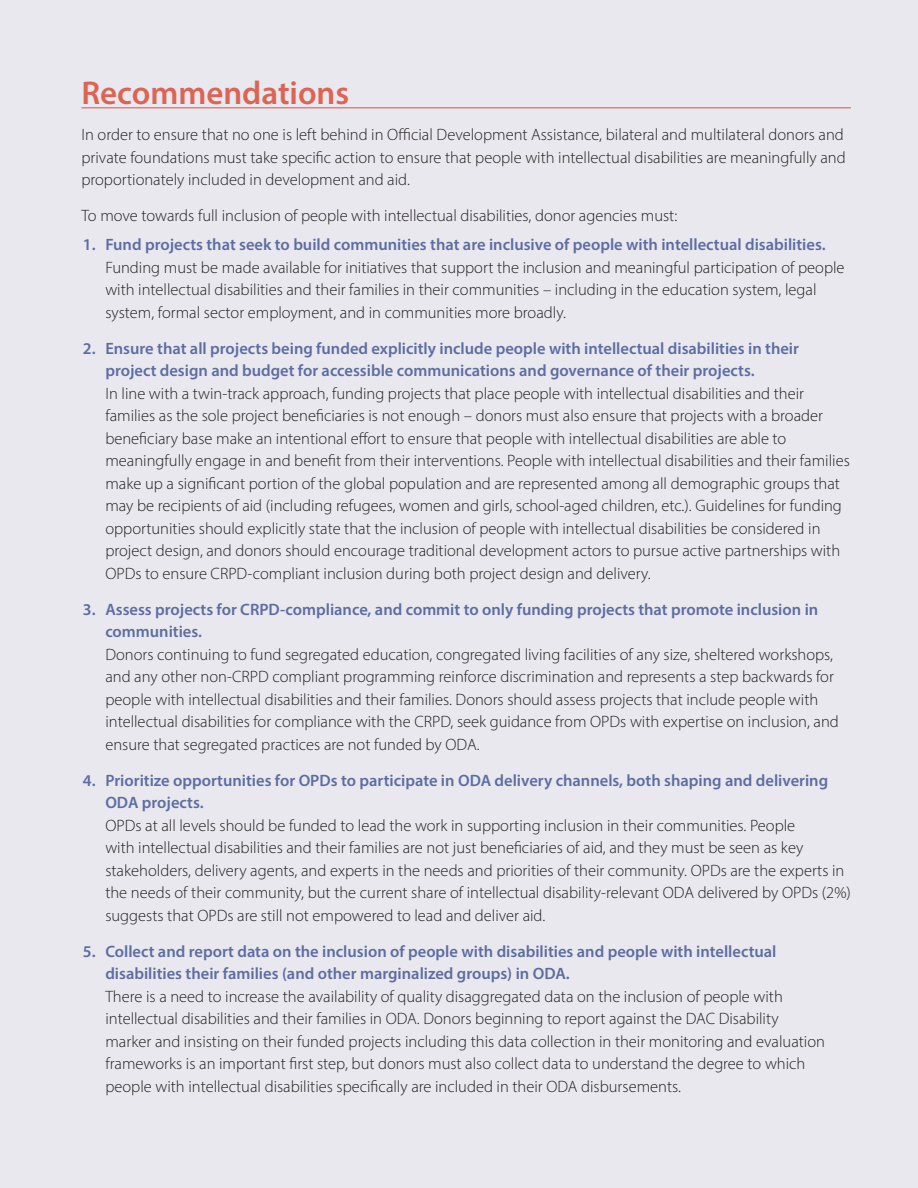
<style>
.page{position:relative;width:918px;height:1188px;background:#e8e8ee}
.page>*{position:absolute;margin:0;border:0;box-sizing:border-box;transform-origin:0 0}
.sub{font:600 33px "Myriad Pro";color:#dc6454}
.body{font:300 16.5px/22.5px "Myriad Pro";color:#231f20}
.body-2{font:600 16.5px/22.5px "Myriad Pro";color:#5d6da2}
</style>
<div class="page">
<hr style="left:81px;top:107px;width:770px;height:1px;background:#dc6454">
<p class="sub" style="left:81px;top:72px;width:269px">Recommendations</p>
<p class="body" style="left:81px;top:123px;width:766px;text-align:justify">In order to ensure that no one is left behind in Official Development Assistance, bilateral and multilateral donors and private foundations must take specific action to ensure that people with intellectual disabilities are meaningfully and proportionately included in development and aid.</p>
<p class="body" style="left:81px;top:204px;width:597px">To move towards full inclusion of people with intellectual disabilities, donor agencies must:</p>
<p class="body-2" style="left:83px;top:233px;width:744px">1. Fund projects that seek to build communities that are inclusive of people with intellectual disabilities.</p>
<p class="body" style="left:105px;top:256px;width:741px">Funding must be made available for initiatives that support the inclusion and meaningful participation of people with intellectual disabilities and their families in their communities – including in the education system, legal system, formal sector employment, and in communities more broadly.</p>
<p class="body-2" style="left:105px;top:337px;width:695px;text-indent:-22px">2. Ensure that all projects being funded explicitly include people with intellectual disabilities in their project design and budget for accessible communications and governance of their projects.</p>
<p class="body" style="left:105px;top:382px;width:746px">In line with a twin-track approach, funding projects that place people with intellectual disabilities and their families as the sole project beneficiaries is not enough – donors must also ensure that projects with a broader beneficiary base make an intentional effort to ensure that people with intellectual disabilities are able to meaningfully engage in and benefit from their interventions. People with intellectual disabilities and their families make up a significant portion of the global population and are represented among all demographic groups that may be recipients of aid (including refugees, women and girls, school-aged children, etc.). Guidelines for funding opportunities should explicitly state that the inclusion of people with intellectual disabilities be considered in project design, and donors should encourage traditional development actors to pursue active partnerships with OPDs to ensure CRPD-compliant inclusion during both project design and delivery.</p>
<p class="body-2" style="left:105px;top:598px;width:714px;text-indent:-22px">3. Assess projects for CRPD-compliance, and commit to only funding projects that promote inclusion in communities.</p>
<p class="body" style="left:105px;top:643px;width:735px">Donors continuing to fund segregated education, congregated living facilities of any size, sheltered workshops, and any other non-CRPD compliant programming reinforce discrimination and represents a step backwards for people with intellectual disabilities and their families. Donors should assess projects that include people with intellectual disabilities for compliance with the CRPD, seek guidance from OPDs with expertise on inclusion, and ensure that segregated practices are not funded by ODA.</p>
<p class="body-2" style="left:105px;top:769px;width:724px;text-indent:-22px">4. Prioritize opportunities for OPDs to participate in ODA delivery channels, both shaping and delivering<br>ODA projects.</p>
<p class="body" style="left:105px;top:814px;width:747px">OPDs at all levels should be funded to lead the work in supporting inclusion in their communities. People<br>with intellectual disabilities and their families are not just beneficiaries of aid, and they must be seen as key stakeholders, delivery agents, and experts in the needs and priorities of their community. OPDs are the experts in the needs of their community, but the current share of intellectual disability-relevant ODA delivered by OPDs (2%) suggests that OPDs are still not empowered to lead and deliver aid.</p>
<p class="body-2" style="left:105px;top:940px;width:673px;text-indent:-22px">5. Collect and report data on the inclusion of people with disabilities and people with intellectual disabilities their families (and other marginalized groups) in ODA.</p>
<p class="body" style="left:105px;top:985px;width:721px">There is a need to increase the availability of quality disaggregated data on the inclusion of people with intellectual disabilities and their families in ODA. Donors beginning to report against the DAC Disability marker and insisting on their funded projects including this data collection in their monitoring and evaluation frameworks is an important first step, but donors must also collect data to understand the degree to which people with intellectual disabilities specifically are included in their ODA disbursements.</p>
</div>
